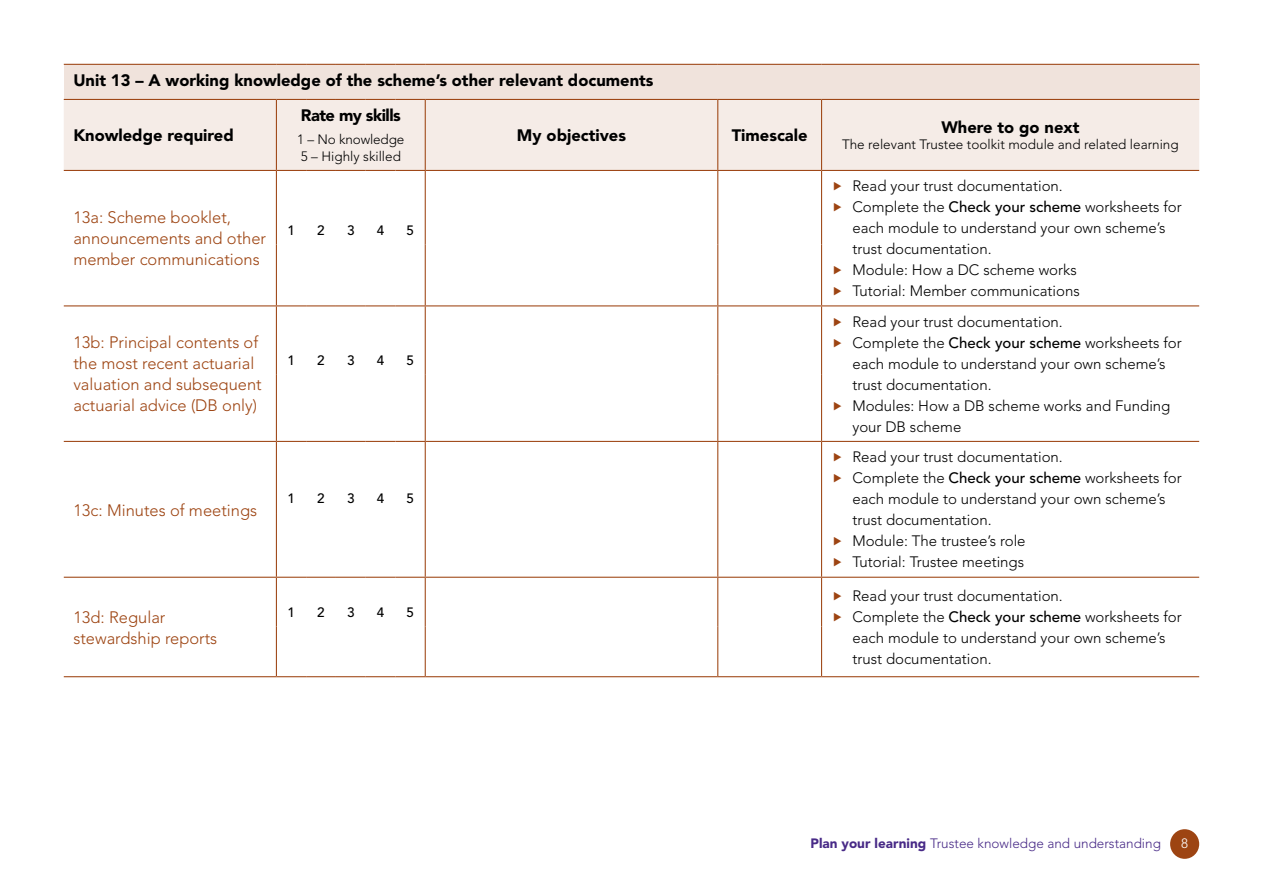
<style>
.page{position:relative;width:1263px;height:893px;background:#fff}
.page>*{position:absolute;margin:0;border:0;box-sizing:border-box;transform-origin:0 0}
.t1{font:300 16.5px/21px "Avenir LT Std";color:#9d4412}
.t2{font:900 16.5px "Avenir LT Std";color:#000}
.t3{font:900 16.5px "Avenir LT Std";letter-spacing:-.03em;color:#000}
.t4{font:300 15px/21px "Avenir LT Std";color:#000}
.t5{font:300 13.5px/16.5px "Avenir LT Std";color:#000}
.t6{font:300 13.5px "Avenir LT Std";color:#482a87}
.t7{font:500 13.5px "Avenir LT Std";color:#000}
.t8{font:300 13.5px "Avenir LT Std";color:#fff}
.s1{font-weight:500}
.s2{font-weight:900}
</style>
<div class="page">
<div style="left:1170px;top:829px;width:29px;height:30px;background:#9d4412;border-radius:50%"></div>
<div style="left:64px;top:64px;width:1135px;height:35px;background:#f0e3dc"></div>
<div style="left:64px;top:100px;width:1135px;height:70px;background:#f5ece7"></div>
<hr style="left:64px;top:64px;width:212px;height:1px;background:#9d4412">
<hr style="left:276px;top:64px;width:30px;height:1px;background:#9d4412">
<hr style="left:306px;top:64px;width:30px;height:1px;background:#9d4412">
<hr style="left:336px;top:64px;width:30px;height:1px;background:#9d4412">
<svg style="left:366px;top:64px;width:29px;height:1px"></svg>
<hr style="left:395px;top:64px;width:30px;height:1px;background:#9d4412">
<hr style="left:425px;top:64px;width:293px;height:1px;background:#9d4412">
<hr style="left:718px;top:64px;width:103px;height:1px;background:#9d4412">
<hr style="left:821px;top:64px;width:378px;height:1px;background:#9d4412">
<hr style="left:64px;top:99px;width:212px;height:1px;background:#9d4412">
<hr style="left:276px;top:99px;width:30px;height:1px;background:#9d4412">
<hr style="left:306px;top:99px;width:30px;height:1px;background:#9d4412">
<hr style="left:336px;top:99px;width:30px;height:1px;background:#9d4412">
<svg style="left:366px;top:99px;width:29px;height:1px"></svg>
<hr style="left:395px;top:99px;width:30px;height:1px;background:#9d4412">
<hr style="left:425px;top:99px;width:293px;height:1px;background:#9d4412">
<hr style="left:718px;top:99px;width:103px;height:1px;background:#9d4412">
<hr style="left:821px;top:99px;width:378px;height:1px;background:#9d4412">
<hr style="left:64px;top:676px;width:212px;height:1px;background:#9d4412">
<hr style="left:425px;top:676px;width:293px;height:1px;background:#9d4412">
<hr style="left:718px;top:676px;width:103px;height:1px;background:#9d4412">
<hr style="left:821px;top:676px;width:378px;height:1px;background:#9d4412">
<hr style="left:276px;top:170px;width:30px;height:1px;background:#9d4412">
<hr style="left:276px;top:171px;width:1px;height:73px;background:#9d4412">
<hr style="left:306px;top:170px;width:30px;height:1px;background:#9d4412">
<hr style="left:336px;top:170px;width:30px;height:1px;background:#9d4412">
<svg style="left:366px;top:170px;width:29px;height:1px"></svg>
<hr style="left:395px;top:170px;width:30px;height:1px;background:#9d4412">
<hr style="left:425px;top:171px;width:1px;height:73px;background:#9d4412">
<hr style="left:276px;top:244px;width:1px;height:61px;background:#9d4412">
<hr style="left:425px;top:244px;width:1px;height:61px;background:#9d4412">
<hr style="left:276px;top:305px;width:30px;height:1px;background:#9d4412">
<hr style="left:276px;top:306px;width:1px;height:69px;background:#9d4412">
<hr style="left:306px;top:305px;width:30px;height:1px;background:#9d4412">
<hr style="left:336px;top:305px;width:30px;height:1px;background:#9d4412">
<svg style="left:366px;top:305px;width:29px;height:1px"></svg>
<hr style="left:395px;top:305px;width:30px;height:1px;background:#9d4412">
<hr style="left:425px;top:306px;width:1px;height:69px;background:#9d4412">
<hr style="left:276px;top:375px;width:1px;height:66px;background:#9d4412">
<hr style="left:425px;top:375px;width:1px;height:66px;background:#9d4412">
<hr style="left:276px;top:441px;width:30px;height:1px;background:#9d4412">
<hr style="left:276px;top:442px;width:1px;height:71px;background:#9d4412">
<hr style="left:306px;top:441px;width:30px;height:1px;background:#9d4412">
<hr style="left:336px;top:441px;width:30px;height:1px;background:#9d4412">
<svg style="left:366px;top:441px;width:29px;height:1px"></svg>
<hr style="left:395px;top:441px;width:30px;height:1px;background:#9d4412">
<hr style="left:425px;top:442px;width:1px;height:71px;background:#9d4412">
<hr style="left:276px;top:513px;width:1px;height:64px;background:#9d4412">
<hr style="left:425px;top:513px;width:1px;height:64px;background:#9d4412">
<hr style="left:276px;top:100px;width:1px;height:70px;background:#9d4412">
<hr style="left:425px;top:100px;width:1px;height:70px;background:#9d4412">
<hr style="left:717px;top:100px;width:1px;height:70px;background:#9d4412">
<hr style="left:821px;top:100px;width:1px;height:70px;background:#9d4412">
<hr style="left:64px;top:170px;width:212px;height:1px;background:#9d4412">
<hr style="left:425px;top:170px;width:293px;height:1px;background:#9d4412">
<hr style="left:718px;top:170px;width:103px;height:1px;background:#9d4412">
<hr style="left:717px;top:171px;width:1px;height:73px;background:#9d4412">
<hr style="left:821px;top:170px;width:378px;height:1px;background:#9d4412">
<hr style="left:821px;top:171px;width:1px;height:73px;background:#9d4412">
<hr style="left:717px;top:244px;width:1px;height:61px;background:#9d4412">
<hr style="left:821px;top:244px;width:1px;height:61px;background:#9d4412">
<hr style="left:64px;top:305px;width:212px;height:1px;background:#9d4412">
<hr style="left:425px;top:305px;width:293px;height:1px;background:#9d4412">
<hr style="left:718px;top:305px;width:103px;height:1px;background:#9d4412">
<hr style="left:717px;top:306px;width:1px;height:69px;background:#9d4412">
<hr style="left:821px;top:305px;width:378px;height:1px;background:#9d4412">
<hr style="left:821px;top:306px;width:1px;height:69px;background:#9d4412">
<hr style="left:717px;top:375px;width:1px;height:66px;background:#9d4412">
<hr style="left:821px;top:375px;width:1px;height:66px;background:#9d4412">
<hr style="left:64px;top:441px;width:212px;height:1px;background:#9d4412">
<hr style="left:425px;top:441px;width:293px;height:1px;background:#9d4412">
<hr style="left:718px;top:441px;width:103px;height:1px;background:#9d4412">
<hr style="left:717px;top:442px;width:1px;height:71px;background:#9d4412">
<hr style="left:821px;top:441px;width:378px;height:1px;background:#9d4412">
<hr style="left:821px;top:442px;width:1px;height:71px;background:#9d4412">
<hr style="left:717px;top:513px;width:1px;height:64px;background:#9d4412">
<hr style="left:821px;top:513px;width:1px;height:64px;background:#9d4412">
<hr style="left:64px;top:577px;width:212px;height:1px;background:#9d4412">
<hr style="left:276px;top:577px;width:30px;height:1px;background:#9d4412">
<hr style="left:276px;top:578px;width:1px;height:48px;background:#9d4412">
<hr style="left:306px;top:577px;width:30px;height:1px;background:#9d4412">
<hr style="left:336px;top:577px;width:30px;height:1px;background:#9d4412">
<svg style="left:366px;top:577px;width:29px;height:1px"></svg>
<hr style="left:395px;top:577px;width:30px;height:1px;background:#9d4412">
<hr style="left:425px;top:577px;width:293px;height:1px;background:#9d4412">
<hr style="left:425px;top:578px;width:1px;height:48px;background:#9d4412">
<hr style="left:718px;top:577px;width:103px;height:1px;background:#9d4412">
<hr style="left:717px;top:578px;width:1px;height:48px;background:#9d4412">
<hr style="left:821px;top:577px;width:378px;height:1px;background:#9d4412">
<hr style="left:821px;top:578px;width:1px;height:48px;background:#9d4412">
<hr style="left:276px;top:626px;width:1px;height:50px;background:#9d4412">
<hr style="left:425px;top:626px;width:1px;height:50px;background:#9d4412">
<hr style="left:717px;top:626px;width:1px;height:50px;background:#9d4412">
<hr style="left:821px;top:626px;width:1px;height:50px;background:#9d4412">
<hr style="left:276px;top:676px;width:30px;height:1px;background:#9d4412">
<hr style="left:306px;top:676px;width:30px;height:1px;background:#9d4412">
<hr style="left:336px;top:676px;width:30px;height:1px;background:#9d4412">
<svg style="left:366px;top:676px;width:29px;height:1px"></svg>
<hr style="left:395px;top:676px;width:30px;height:1px;background:#9d4412">
<p class="t2" style="left:73px;top:71px;width:582px">Unit 13 – A working knowledge of the scheme’s other relevant documents</p>
<p class="t2" style="left:73px;top:125px;width:162px">Knowledge required</p>
<p class="t3" style="left:301px;top:106px;width:101px">Rate my skills</p>
<p class="t5" style="left:297px;top:132px;width:109px">1 – No knowledge<br>5 – Highly skilled</p>
<p class="t2" style="left:517px;top:125px;width:111px">My objectives</p>
<p class="t2" style="left:732px;top:125px;width:77px">Timescale</p>
<p class="t2" style="left:941px;top:117px;width:140px">Where to go next</p>
<p class="t5" style="left:842px;top:137px;width:338px">The relevant Trustee toolkit module and related learning</p>
<p class="t1" style="left:73px;top:207px;width:194px">13a: Scheme booklet, announcements and other member communications</p>
<p class="t7" style="left:288px;top:222px;width:9px">1</p>
<p class="t7" style="left:317px;top:222px;width:9px">2</p>
<p class="t7" style="left:347px;top:222px;width:9px">3</p>
<p class="t7" style="left:377px;top:222px;width:9px">4</p>
<p class="t7" style="left:407px;top:222px;width:9px">5</p>
<p class="t1" style="left:73px;top:332px;width:190px">13b: Principal contents of the most recent actuarial valuation and subsequent actuarial advice (DB only)</p>
<p class="t7" style="left:288px;top:353px;width:9px">1</p>
<p class="t7" style="left:317px;top:353px;width:9px">2</p>
<p class="t7" style="left:347px;top:353px;width:9px">3</p>
<p class="t7" style="left:377px;top:353px;width:9px">4</p>
<p class="t7" style="left:407px;top:353px;width:9px">5</p>
<p class="t1" style="left:73px;top:499px;width:185px">13c: Minutes of meetings</p>
<p class="t7" style="left:288px;top:491px;width:9px">1</p>
<p class="t7" style="left:317px;top:491px;width:9px">2</p>
<p class="t7" style="left:347px;top:491px;width:9px">3</p>
<p class="t7" style="left:377px;top:491px;width:9px">4</p>
<p class="t7" style="left:407px;top:491px;width:9px">5</p>
<p class="t1" style="left:73px;top:607px;width:145px">13d: Regular stewardship reports</p>
<p class="t7" style="left:288px;top:604px;width:9px">1</p>
<p class="t7" style="left:317px;top:604px;width:9px">2</p>
<p class="t7" style="left:347px;top:604px;width:9px">3</p>
<p class="t7" style="left:377px;top:604px;width:9px">4</p>
<p class="t7" style="left:407px;top:604px;width:9px">5</p>
<p class="t4" style="left:852px;top:176px;width:331px">Read your trust documentation.<br>Complete the <span class="s1">Check your scheme</span> worksheets for each module to understand your own scheme’s trust documentation.<br>Module: How a DC scheme works<br>Tutorial: Member communications</p>
<p class="t4" style="left:852px;top:311px;width:331px">Read your trust documentation.<br>Complete the <span class="s1">Check your scheme</span> worksheets for each module to understand your own scheme’s trust documentation.<br>Modules: How a DB scheme works and Funding your DB scheme</p>
<p class="t4" style="left:852px;top:447px;width:331px">Read your trust documentation.<br>Complete the <span class="s1">Check your scheme</span> worksheets for each module to understand your own scheme’s trust documentation.<br>Module: The trustee’s role<br>Tutorial: Trustee meetings</p>
<p class="t4" style="left:852px;top:585px;width:331px">Read your trust documentation.<br>Complete the <span class="s1">Check your scheme</span> worksheets for each module to understand your own scheme’s trust documentation.</p>
<p class="t6" style="left:810px;top:835px;width:352px"><span class="s2">Plan your learning</span> Trustee knowledge and understanding</p>
<p class="t8" style="left:1181px;top:836px;width:9px">8</p>
</div>
